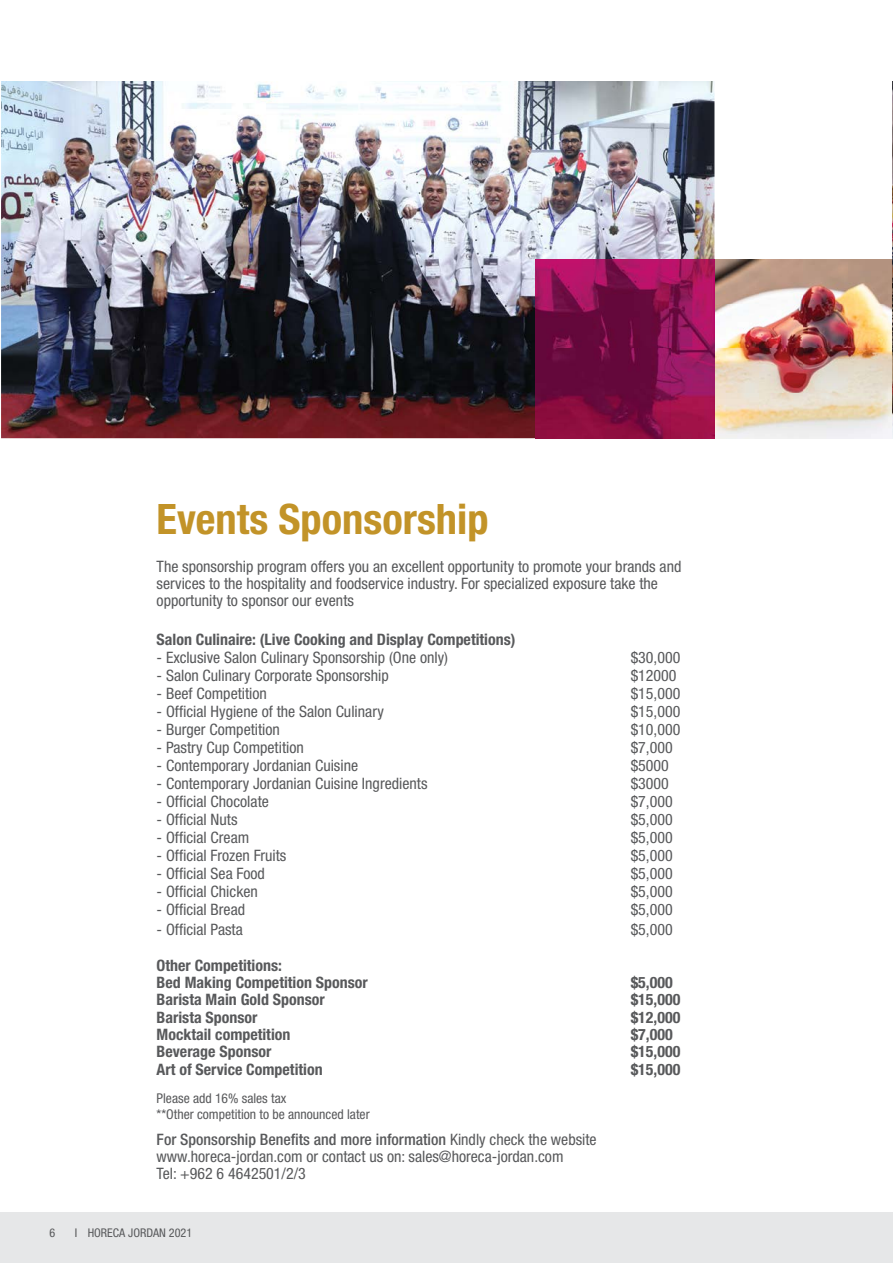
<style>
.page{position:relative;width:893px;height:1263px;background:#fff}
.page>*{position:absolute;margin:0;border:0;box-sizing:border-box;transform-origin:0 0}
.t1{font:700 condensed 42px "Helvetica Neue";color:#c29328}
.t2{font:condensed 15.75px/17.4px "Helvetica Neue";color:#58595b}
.t3{font:700 condensed 15.75px/17.4px "Helvetica Neue";color:#58595b}
.t4{font:condensed 13.5px/16.5px "Helvetica Neue";color:#58595b}
.t5{font:condensed 12px "Helvetica Neue";color:#58595b}
.s1{font-weight:500}
</style>
<div class="page">
<div style="left:0;top:1212px;width:893px;height:51px;background:#e6e7e8"></div>
<img style="left:1px;top:81px;width:713px;height:357px">
<img style="left:892px;top:81px;width:1px;height:179px">
<img style="left:536px;top:260px;width:357px;height:178px">
<h1 class="t1" style="left:157px;top:494px;width:333px">Events Sponsorship</h1>
<p class="t2" style="left:157px;top:557px;width:526px">The sponsorship program offers you an excellent opportunity to promote your brands and services to the hospitality and foodservice industry. For specialized exposure take the opportunity to sponsor our events</p>
<p class="t3" style="left:157px;top:631px;width:360px">Salon Culinaire: (Live Cooking and Display Competitions)</p>
<p class="t2" style="left:157px;top:649px;width:293px">- Exclusive Salon Culinary Sponsorship (One only)</p>
<p class="t2" style="left:631px;top:649px;width:51px">$30,000</p>
<p class="t2" style="left:157px;top:667px;width:234px">- Salon Culinary Corporate Sponsorship</p>
<p class="t2" style="left:631px;top:667px;width:47px">$12000</p>
<p class="t2" style="left:157px;top:685px;width:112px">- Beef Competition</p>
<p class="t2" style="left:631px;top:685px;width:51px">$15,000</p>
<p class="t2" style="left:157px;top:703px;width:229px">- Official Hygiene of the Salon Culinary</p>
<p class="t2" style="left:631px;top:703px;width:51px">$15,000</p>
<p class="t2" style="left:157px;top:721px;width:125px">- Burger Competition</p>
<p class="t2" style="left:631px;top:721px;width:51px">$10,000</p>
<p class="t2" style="left:157px;top:739px;width:149px">- Pastry Cup Competition</p>
<p class="t2" style="left:631px;top:739px;width:44px">$7,000</p>
<p class="t2" style="left:157px;top:757px;width:203px">- Contemporary Jordanian Cuisine</p>
<p class="t2" style="left:631px;top:757px;width:40px">$5000</p>
<p class="t2" style="left:157px;top:775px;width:272px">- Contemporary Jordanian Cuisine Ingredients</p>
<p class="t2" style="left:631px;top:775px;width:40px">$3000</p>
<p class="t2" style="left:157px;top:793px;width:114px">- Official Chocolate</p>
<p class="t2" style="left:631px;top:793px;width:44px">$7,000</p>
<p class="t2" style="left:157px;top:811px;width:82px">- Official Nuts</p>
<p class="t2" style="left:631px;top:811px;width:44px">$5,000</p>
<p class="t2" style="left:157px;top:829px;width:94px">- Official Cream</p>
<p class="t2" style="left:631px;top:829px;width:44px">$5,000</p>
<p class="t2" style="left:157px;top:847px;width:131px">- Official Frozen Fruits</p>
<p class="t2" style="left:631px;top:847px;width:44px">$5,000</p>
<p class="t2" style="left:157px;top:865px;width:110px">- Official Sea Food</p>
<p class="t2" style="left:631px;top:865px;width:44px">$5,000</p>
<p class="t2" style="left:157px;top:883px;width:103px">- Official Chicken</p>
<p class="t2" style="left:631px;top:883px;width:44px">$5,000</p>
<p class="t2" style="left:157px;top:901px;width:90px">- Official Bread</p>
<p class="t2" style="left:631px;top:901px;width:44px">$5,000</p>
<p class="t2" style="left:157px;top:920px;width:88px">- Official Pasta</p>
<p class="t2" style="left:631px;top:920px;width:44px">$5,000</p>
<p class="t3" style="left:157px;top:956px;width:213px">Other Competitions:<br>Bed Making Competition Sponsor</p>
<p class="t3" style="left:631px;top:973px;width:44px">$5,000</p>
<p class="t3" style="left:157px;top:991px;width:170px">Barista Main Gold Sponsor</p>
<p class="t3" style="left:631px;top:991px;width:51px">$15,000</p>
<p class="t3" style="left:157px;top:1008px;width:102px">Barista Sponsor</p>
<p class="t3" style="left:631px;top:1008px;width:51px">$12,000</p>
<p class="t3" style="left:157px;top:1025px;width:135px">Mocktail competition</p>
<p class="t3" style="left:631px;top:1025px;width:44px">$7,000</p>
<p class="t3" style="left:157px;top:1043px;width:116px">Beverage Sponsor</p>
<p class="t3" style="left:631px;top:1043px;width:51px">$15,000</p>
<p class="t3" style="left:157px;top:1060px;width:168px">Art of Service Competition</p>
<p class="t3" style="left:631px;top:1060px;width:51px">$15,000</p>
<p class="t4" style="left:157px;top:1089px;width:215px">Please add 16% sales tax<br>**Other competition to be announced later</p>
<p class="t2" style="left:157px;top:1130px;width:442px"><span class="s1">For Sponsorship Benefits and more information</span> Kindly check the website www.horeca-jordan.com or contact us on: sales@horeca-jordan.com<br>Tel: +962 6 4642501/2/3</p>
<p class="t5" style="left:49px;top:1225px;width:7px">6</p>
<p class="t5" style="left:75px;top:1225px;width:119px">I HORECA JORDAN 2021</p>
</div>
